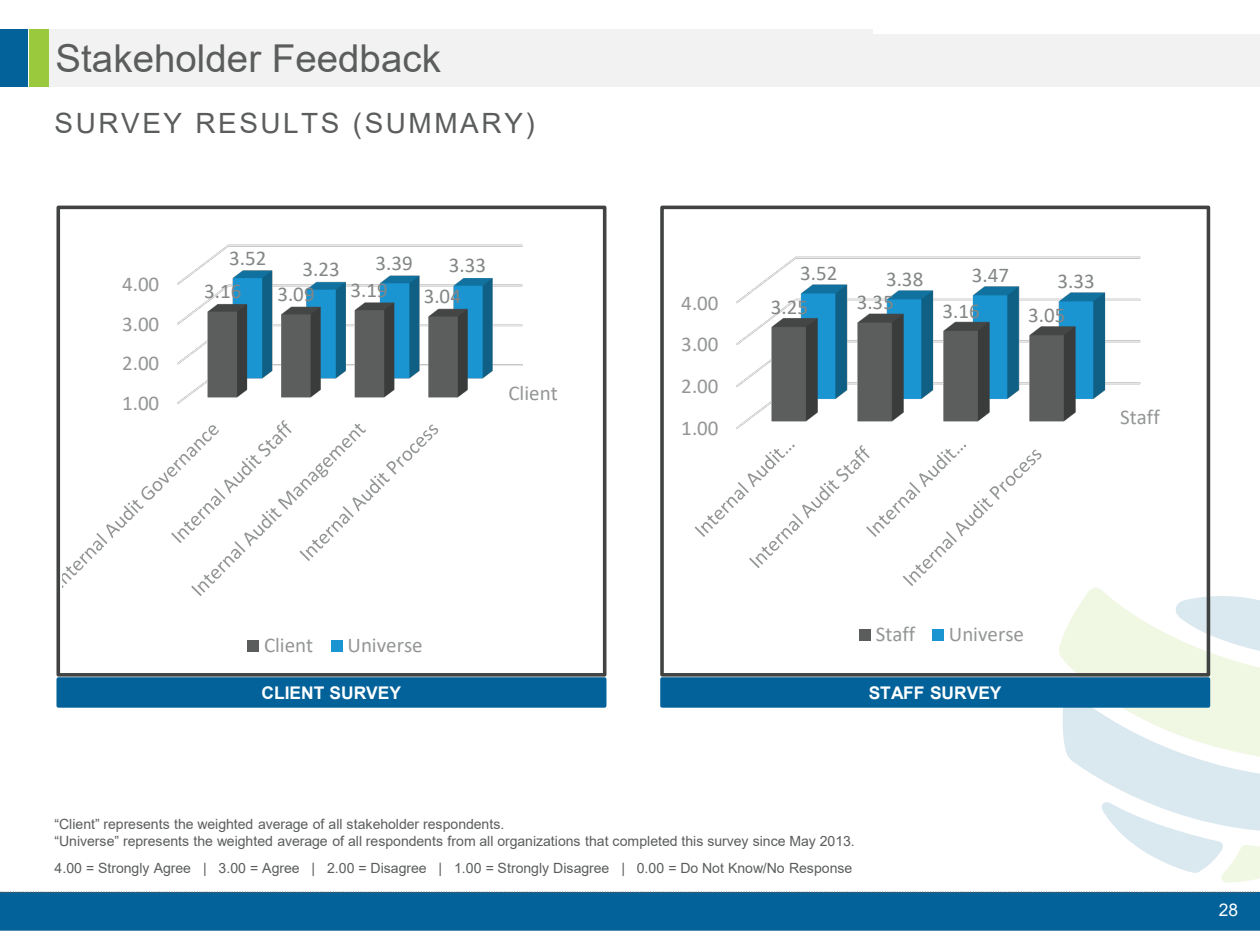
<style>
.page{position:relative;width:1260px;height:945px;background:#fff}
.page>*{position:absolute;margin:0;border:0;box-sizing:border-box;transform-origin:0 0}
.t1{font:38.5px "Arial";color:#5b5d5d}
.t2{font:28px "Arial";letter-spacing:.09em;color:#5b5d5d}
.t3{font:21px "Calibri";color:#949696}
.t4{font:21px "Calibri";letter-spacing:.005em;color:#838686}
.t5{font:700 17.5px "Arial";color:#fff}
.t6{font:17.5px "Arial";color:#fff}
.t7{font:14px/16.8px "Arial";letter-spacing:-.005em;color:#5b5d5d}
</style>
<div class="page">
<div style="left:0;top:893px;width:1260px;height:37px;background:#036299"></div>
<div style="left:0;top:892px;width:1260px;height:39px;border:1px solid #036299"></div>
<svg style="left:0;top:892px;width:1260px;height:1px"></svg>
<svg style="left:1059px;top:588px;width:201px;height:295px"></svg>
<div style="left:0;top:29px;width:28px;height:58px;background:#036299"></div>
<div style="left:29px;top:29px;width:19px;height:58px;background:#9ac93d"></div>
<div style="left:49px;top:30px;width:1211px;height:57px;background:#f2f2f2"></div>
<div style="left:56px;top:206px;width:550px;height:471px;border:4px solid #414242"></div>
<div style="left:660px;top:206px;width:550px;height:471px;border:4px solid #414242"></div>
<div style="left:56px;top:677px;width:550px;height:31px;background:#036299;border:4px solid #036299"></div>
<div style="left:662px;top:679px;width:546px;height:27px;background:#036299"></div>
<div style="left:660px;top:677px;width:550px;height:31px;border:4px solid #036299"></div>
<div style="left:874px;top:0;width:386px;height:33px;background:#fff"></div>
<img style="left:177px;top:244px;width:346px;height:160px">
<svg style="left:62px;top:420px;width:376px;height:176px"></svg>
<div style="left:247px;top:641px;width:12px;height:11px;background:#5b5d5d"></div>
<div style="left:331px;top:641px;width:12px;height:11px;background:#1a95d1"></div>
<img style="left:736px;top:256px;width:405px;height:173px">
<svg style="left:695px;top:445px;width:346px;height:141px"></svg>
<div style="left:859px;top:629px;width:12px;height:11px;background:#5b5d5d"></div>
<div style="left:932px;top:629px;width:12px;height:11px;background:#1a95d1"></div>
<h1 class="t1" style="left:56px;top:32px;width:387px">Stakeholder Feedback</h1>
<h2 class="t2" style="left:55px;top:104px;width:482px">SURVEY RESULTS (SUMMARY)</h2>
<h3 class="t3" style="left:122px;top:270px;width:39px">4.00</h3>
<h3 class="t3" style="left:122px;top:309px;width:39px">3.00</h3>
<h3 class="t3" style="left:122px;top:349px;width:39px">2.00</h3>
<h3 class="t3" style="left:122px;top:388px;width:39px">1.00</h3>
<h3 class="t4" style="left:229px;top:243px;width:39px">3.52</h3>
<h3 class="t4" style="left:302px;top:255px;width:39px">3.23</h3>
<h3 class="t4" style="left:376px;top:248px;width:39px">3.39</h3>
<h3 class="t4" style="left:449px;top:251px;width:39px">3.33</h3>
<h3 class="t4" style="left:204px;top:277px;width:39px">3.16</h3>
<h3 class="t4" style="left:277px;top:279px;width:39px">3.09</h3>
<h3 class="t4" style="left:351px;top:275px;width:39px">3.19</h3>
<h3 class="t4" style="left:424px;top:281px;width:39px">3.04</h3>
<h3 class="t3" style="left:509px;top:379px;width:51px">Client</h3>
<h3 class="t4" style="left:800px;top:259px;width:39px">3.52</h3>
<h3 class="t4" style="left:886px;top:265px;width:39px">3.38</h3>
<h3 class="t4" style="left:972px;top:261px;width:39px">3.47</h3>
<h3 class="t4" style="left:1058px;top:267px;width:39px">3.33</h3>
<h3 class="t3" style="left:681px;top:288px;width:39px">4.00</h3>
<h3 class="t4" style="left:771px;top:292px;width:39px">3.25</h3>
<h3 class="t4" style="left:857px;top:288px;width:39px">3.35</h3>
<h3 class="t3" style="left:681px;top:330px;width:39px">3.00</h3>
<h3 class="t3" style="left:681px;top:372px;width:39px">2.00</h3>
<h3 class="t3" style="left:681px;top:413px;width:39px">1.00</h3>
<h3 class="t4" style="left:942px;top:296px;width:39px">3.16</h3>
<h3 class="t4" style="left:1028px;top:300px;width:39px">3.05</h3>
<h3 class="t3" style="left:1120px;top:402px;width:41px">Staff</h3>
<h3 class="t3" style="left:264px;top:631px;width:51px">Client</h3>
<h3 class="t3" style="left:348px;top:631px;width:77px">Universe</h3>
<h3 class="t3" style="left:876px;top:619px;width:41px">Staff</h3>
<h3 class="t3" style="left:949px;top:619px;width:77px">Universe</h3>
<p class="t5" style="left:262px;top:680px;width:141px">CLIENT SURVEY</p>
<p class="t5" style="left:869px;top:680px;width:134px">STAFF SURVEY</p>
<p class="t7" style="left:55px;top:816px;width:802px">“Client” represents the weighted average of all stakeholder respondents.<br>“Universe” represents the weighted average of all respondents from all organizations that completed this survey since May 2013.</p>
<p class="t7" style="left:55px;top:860px;width:799px">4.00 = Strongly Agree | 3.00 = Agree | 2.00 = Disagree | 1.00 = Strongly Disagree | 0.00 = Do Not Know/No Response</p>
<p class="t6" style="left:1219px;top:898px;width:21px">28</p>
</div>
